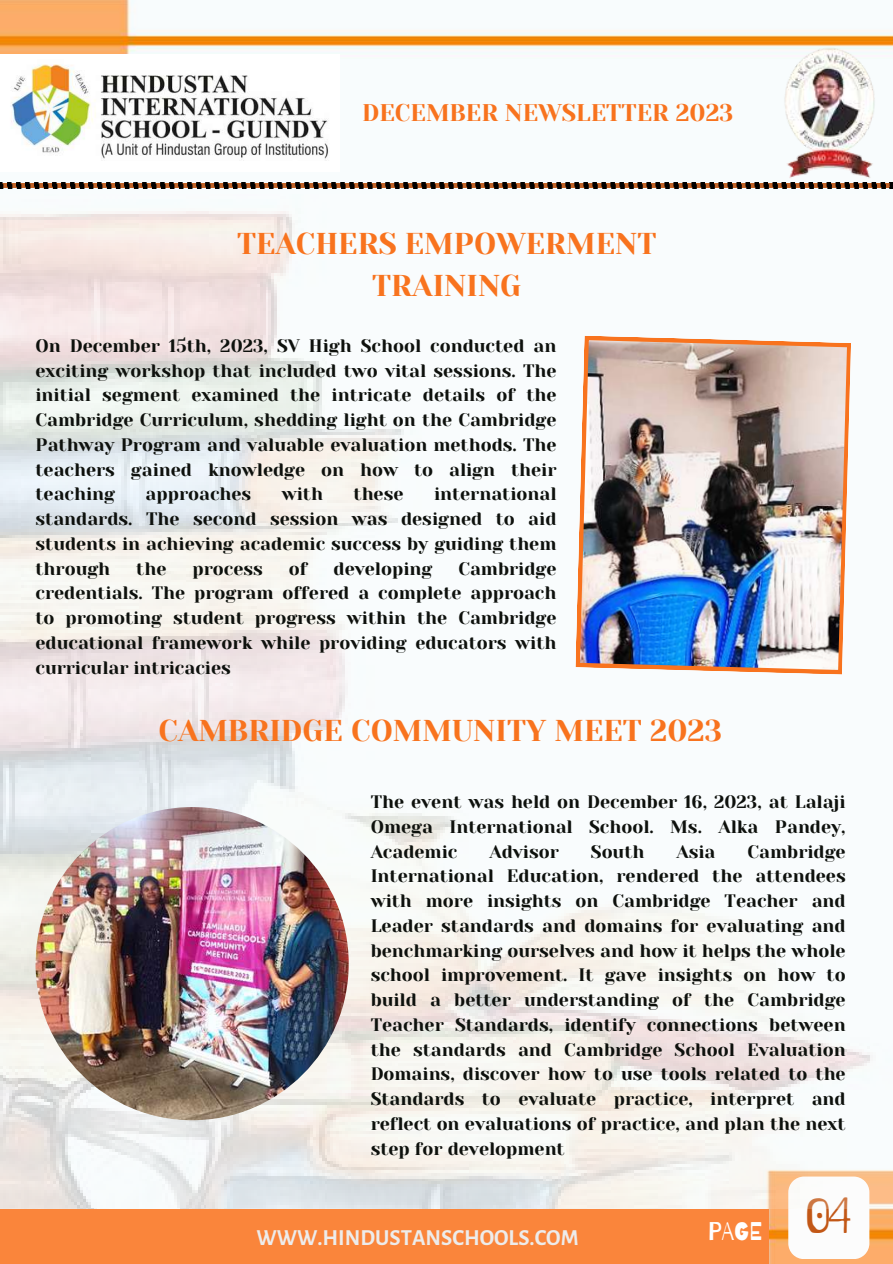
<style>
.page{position:relative;width:893px;height:1264px;background:#fff}
.page>*{position:absolute;margin:0;border:0;box-sizing:border-box;transform-origin:0 0}
.t1{font:49.5px "Barrio";color:#c25716}
.t2{font:30px/41.7px "Yeseva One";color:#f8731e;text-align:center}
.t3{font:25.5px "Barrio";color:#fff}
.t4{font:24px "Yeseva One";color:#f8731e}
.t5{font:700 22.5px "Alegreya Sans SC";color:#edeceb}
.t6{font:18px/24.8px "Yeseva One";color:#0e110d;text-align:justify}
</style>
<div class="page">
<img style="left:0;top:0;width:892px;height:1263px">
<img style="left:0;top:55px;width:340px;height:117px">
<svg style="left:0;top:182px;width:892px;height:7px;background:#624431"></svg>
<div style="left:0;top:1208px;width:768px;height:55px;background:#fa853b"></div>
<svg style="left:788px;top:1208px;width:81px;height:51px"></svg>
<img style="left:0;top:194px;width:892px;height:1014px">
<img style="left:575px;top:335px;width:276px;height:339px">
<img style="left:36px;top:807px;width:313px;height:313px;border-radius:50%">
<img style="left:764px;top:40px;width:128px;height:147px">
<h3 class="t4" style="left:362px;top:99px;width:373px">DECEMBER NEWSLETTER 2023</h3>
<h2 class="t2" style="left:237px;top:223px;width:421px">TEACHERS EMPOWERMENT<br>TRAINING</h2>
<p class="t6" style="left:36px;top:333px;width:522px">On December 15th, 2023, SV High School conducted an exciting workshop that included two vital sessions. The initial segment examined the intricate details of the Cambridge Curriculum, shedding light on the Cambridge Pathway Program and valuable evaluation methods. The teachers gained knowledge on how to align their teaching</p>
<p class="t6" style="left:36px;top:482px;width:522px;text-indent:398px">international standards. The second session was designed to aid students in achieving academic success by guiding them through</p>
<p class="t6" style="left:146px;top:482px;width:107px">approaches</p>
<p class="t6" style="left:282px;top:482px;width:43px">with</p>
<p class="t6" style="left:353px;top:482px;width:51px">these</p>
<p class="t6" style="left:36px;top:556px;width:522px;text-indent:423px">Cambridge credentials. The program offered a complete approach to promoting student progress within the Cambridge educational framework while providing educators with curricular intricacies</p>
<p class="t6" style="left:136px;top:556px;width:32px">the</p>
<p class="t6" style="left:192px;top:556px;width:72px">process</p>
<p class="t6" style="left:289px;top:556px;width:20px">of</p>
<p class="t6" style="left:333px;top:556px;width:100px">developing</p>
<h2 class="t2" style="left:158px;top:710px;width:565px">CAMBRIDGE COMMUNITY MEET 2023</h2>
<p class="t6" style="left:370px;top:789px;width:476px">The event was held on December 16, 2023, at Lalaji Omega International School. Ms. Alka Pandey, Academic</p>
<p class="t6" style="left:370px;top:839px;width:476px;text-indent:377px">Cambridge International Education, rendered the attendees with more insights on Cambridge Teacher and Leader standards and domains for evaluating and benchmarking ourselves and how it helps the whole school improvement. It gave insights on how to build a better understanding of the Cambridge Teacher Standards, identify connections between the standards and Cambridge School Evaluation Domains, discover how to use tools related to the Standards to evaluate practice, interpret and reflect on evaluations of practice, and plan the next step for development</p>
<p class="t6" style="left:489px;top:839px;width:71px">Advisor</p>
<p class="t6" style="left:591px;top:839px;width:55px">South</p>
<p class="t6" style="left:676px;top:839px;width:40px">Asia</p>
<p class="t5" style="left:256px;top:1226px;width:324px">WWW.HINDUSTANSCHOOLS.COM</p>
<h3 class="t3" style="left:708px;top:1217px;width:56px">PAGE</h3>
<h1 class="t1" style="left:805px;top:1189px;width:48px">04</h1>
</div>
